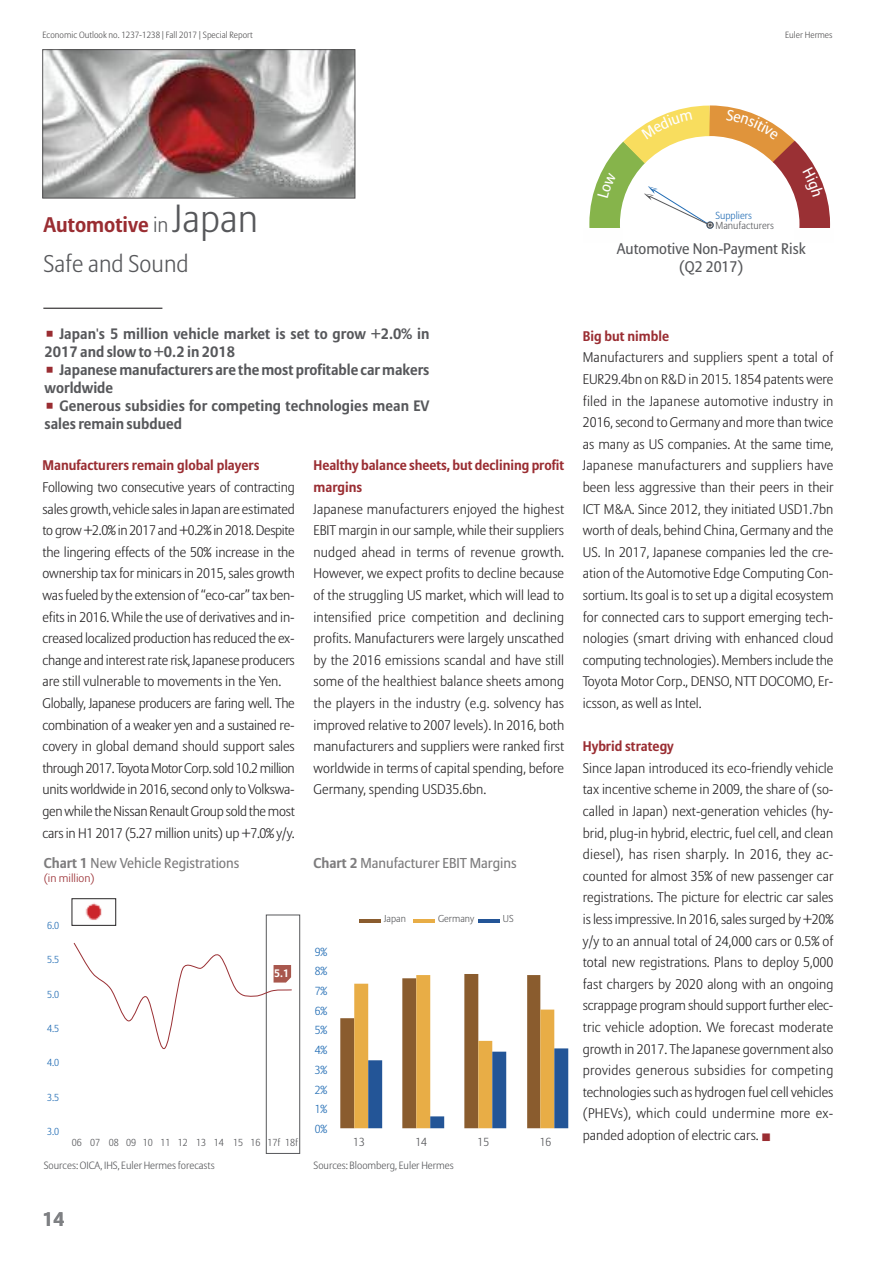
<style>
.page{position:relative;width:893px;height:1263px;background:#fff}
.page>*{position:absolute;margin:0;border:0;box-sizing:border-box;transform-origin:0 0}
.t1{font:300 24px "Allianz Sans";color:#57585b}
.t2{font:700 21px "Allianz Sans";color:#9a2d32}
.t3{font:700 19.5px "Allianz Sans";color:#7e8083}
.t4{font:15.3px/18.3px "Allianz Sans";color:#57585b;text-align:center}
.t5{font:700 15px/18px "Allianz Sans";color:#57585b}
.t6{font:14.25px "Allianz Sans";color:#7d7c7d}
.t7{font:300 13.8px/21.6px "Allianz Sans";letter-spacing:-.015em;color:#272526;text-align:justify}
.t8{font:700 13.8px/21.6px "Allianz Sans";color:#9a2d32}
.t9{font:300 11.7px "Allianz Sans";color:#216cb4}
.t10{font:300 11.7px "Allianz Sans";color:#57585b}
.t11{font:300 11.25px "Allianz Sans";color:#9a2d32;scale:1.04 1}
.t12{font:700 10.8px "Allianz Sans";color:#fefefe}
.t13{font:300 10.5px "Allianz Sans";color:#57585b}
.t14{font:300 10.2px "Allianz Sans";color:#57585b}
.t15{font:300 10.2px "Allianz Sans";color:#216cb4}
.t16{font:300 10.05px "Allianz Sans";color:#57585b}
.t17{font:300 10.05px "Allianz Sans";color:#216cb4}
.t18{font:300 9px "Allianz Sans";color:#525152}
.s1{font-weight:300;color:#57585b}
.s2{font-weight:300;font-size:39px;color:#57585b}
.s3{font-weight:700}
</style>
<div class="page">
<img style="left:45px;top:51px;width:308px;height:145px">
<div style="left:43px;top:49px;width:312px;height:149px;border:1px solid #525152"></div>
<hr style="left:43px;top:308px;width:119px;height:1px;background:#272526">
<svg style="left:340px;top:974px;width:228px;height:154px"></svg>
<hr style="left:360px;top:919px;width:21px;height:3px;background:#8a5c2e">
<hr style="left:413px;top:919px;width:21px;height:4px;background:#e8ad46">
<hr style="left:479px;top:919px;width:21px;height:4px;background:#235597">
<div style="left:266px;top:915px;width:34px;height:238px;border:1px solid #57585b"></div>
<svg style="left:73px;top:942px;width:219px;height:111px"></svg>
<img style="left:85px;top:903px;width:17px;height:17px">
<div style="left:72px;top:898px;width:44px;height:27px;border:1px solid #272526"></div>
<svg style="left:589px;top:105px;width:242px;height:124px"></svg>
<p class="t18" style="left:43px;top:31px;width:212px">Economic Outlook no. 1237-1238 | Fall 2017 | Special Report</p>
<p class="t18" style="left:785px;top:31px;width:49px">Euler Hermes</p>
<h2 class="t2" style="left:43px;top:216px;width:216px">Automotive <span class="s1">in</span> <span class="s2">Japan</span></h2>
<h1 class="t1" style="left:43px;top:254px;width:147px">Safe and Sound</h1>
<p class="t4" style="left:617px;top:241px;width:190px">Automotive Non-Payment Risk (Q2 2017)</p>
<p class="t15" style="left:715px;top:211px;width:38px">Suppliers</p>
<p class="t14" style="left:715px;top:221px;width:60px">Manufacturers</p>
<p class="t5" style="left:45px;top:326px;width:386px;text-indent:15px">Japan's 5 million vehicle market is set to grow +2.0% in<br>2017 and slow to +0.2 in 2018</p>
<p class="t5" style="left:45px;top:362px;width:386px;text-indent:15px">Japanesemanufacturers are themost profitable carmakers worldwide</p>
<p class="t5" style="left:45px;top:398px;width:386px;text-indent:15px">Generous subsidies for competing technologies mean EV sales remain subdued</p>
<p class="t8" style="left:43px;top:456px;width:218px">Manufacturers remain global players</p>
<p class="t7" style="left:43px;top:477px;width:254px;text-align:left">Following two consecutive years of contracting sales growth, vehicle sales in Japan are estimated to grow +2.0% in 2017 and +0.2% in 2018. Despite the lingering effects of the 50% increase in the ownership tax for minicars in 2015, sales growth was fueled by the extension of “eco-car” tax ben&shy;efits in 2016. While the use of derivatives and in&shy;creased localized production has reduced the ex&shy;change and interest rate risk, Japanese producers are still vulnerable to movements in the Yen.<br>Globally, Japanese producers are faring well. The combination of a weaker yen and a sustained re&shy;covery in global demand should support sales through2017. ToyotaMotorCorp.sold10.2million units worldwide in 2016, second only to Volkswa&shy;genwhile theNissanRenaultGroup sold themost cars in H1 2017 (5.27 million units) up +7.0% y/y.</p>
<p class="t6" style="left:44px;top:857px;width:197px"><span class="s3">Chart 1</span> New Vehicle Registrations</p>
<p class="t11" style="left:44px;top:874px;width:50px">(in million)</p>
<p class="t17" style="left:47px;top:921px;width:14px">6.0</p>
<p class="t17" style="left:47px;top:956px;width:14px">5.5</p>
<p class="t17" style="left:47px;top:990px;width:14px">5.0</p>
<p class="t17" style="left:47px;top:1024px;width:14px">4.5</p>
<p class="t17" style="left:47px;top:1059px;width:14px">4.0</p>
<p class="t17" style="left:47px;top:1093px;width:14px">3.5</p>
<p class="t17" style="left:47px;top:1127px;width:14px">3.0</p>
<p class="t12" style="left:274px;top:969px;width:16px">5.1</p>
<p class="t16" style="left:72px;top:1138px;width:228px">06 07 08 09 10 11 12 13 14 15 16 17f 18f</p>
<p class="t13" style="left:44px;top:1161px;width:172px">Sources: OICA, IHS, Euler Hermes forecasts</p>
<p class="t8" style="left:314px;top:456px;width:252px">Healthy balance sheets, but declining profit margins</p>
<p class="t7" style="left:314px;top:499px;width:252px">Japanese manufacturers enjoyed the highest EBIT margin in our sample, while their suppliers nudged ahead in terms of revenue growth.<br>However, we expect profits to decline because of the struggling US market, which will lead to intensified price competition and declining profits. Manufacturers were largely unscathed by the 2016 emissions scandal and have still some of the healthiest balance sheets among the players in the industry (e.g. solvency has improved relative to 2007 levels). In 2016, both manufacturers and suppliers were ranked first worldwide in terms of capital spending, before Germany, spending USD35.6bn.</p>
<p class="t6" style="left:314px;top:857px;width:205px"><span class="s3">Chart 2</span> Manufacturer EBIT Margins</p>
<p class="t9" style="left:315px;top:947px;width:14px">9%</p>
<p class="t9" style="left:315px;top:966px;width:14px">8%</p>
<p class="t9" style="left:315px;top:986px;width:14px">7%</p>
<p class="t9" style="left:315px;top:1006px;width:14px">6%</p>
<p class="t9" style="left:315px;top:1025px;width:14px">5%</p>
<p class="t9" style="left:315px;top:1045px;width:14px">4%</p>
<p class="t9" style="left:315px;top:1065px;width:14px">3%</p>
<p class="t9" style="left:315px;top:1085px;width:14px">2%</p>
<p class="t9" style="left:315px;top:1104px;width:14px">1%</p>
<p class="t9" style="left:315px;top:1124px;width:14px">0%</p>
<p class="t16" style="left:384px;top:914px;width:23px">Japan</p>
<p class="t16" style="left:438px;top:914px;width:38px">Germany</p>
<p class="t16" style="left:503px;top:914px;width:12px">US</p>
<p class="t10" style="left:353px;top:1137px;width:13px">13</p>
<p class="t10" style="left:415px;top:1137px;width:13px">14</p>
<p class="t10" style="left:478px;top:1137px;width:13px">15</p>
<p class="t10" style="left:540px;top:1137px;width:13px">16</p>
<p class="t13" style="left:314px;top:1161px;width:142px">Sources: Bloomberg, Euler Hermes</p>
<h3 class="t3" style="left:43px;top:1211px;width:23px">14</h3>
<p class="t8" style="left:583px;top:326px;width:88px">Big but nimble</p>
<p class="t7" style="left:583px;top:348px;width:252px">Manufacturers and suppliers spent a total of EUR29.4bn on R&amp;D in 2015. 1854 patents were filed in the Japanese automotive industry in 2016, second to Germany and more than twice as many as US companies. At the same time, Japanese manufacturers and suppliers have been less aggressive than their peers in their ICT M&amp;A. Since 2012, they initiated USD1.7bn worth of deals, behind China, Germany and the US. In 2017, Japanese companies led the cre&shy;ation of the Automotive Edge Computing Con&shy;sortium. Its goal is to set up a digital ecosystem for connected cars to support emerging tech&shy;nologies (smart driving with enhanced cloud computing technologies). Members include the Toyota Motor Corp., DENSO, NTT DOCOMO, Er&shy;icsson, as well as Intel.</p>
<p class="t8" style="left:583px;top:737px;width:93px">Hybrid strategy</p>
<p class="t7" style="left:583px;top:758px;width:252px">Since Japan introduced its eco-friendly vehicle tax incentive scheme in 2009, the share of (so&shy;called in Japan) next-generation vehicles (hy&shy;brid, plug-in hybrid, electric, fuel cell, and clean diesel), has risen sharply. In 2016, they ac&shy;counted for almost 35% of new passenger car registrations. The picture for electric car sales is less impressive. In 2016, sales surged by +20% y/y to an annual total of 24,000 cars or 0.5% of total new registrations. Plans to deploy 5,000 fast chargers by 2020 along with an ongoing scrappage program should support further elec&shy;tric vehicle adoption. We forecast moderate growth in 2017. The Japanese government also provides generous subsidies for competing technologies such as hydrogen fuel cell vehicles (PHEVs), which could undermine more ex&shy;panded adoption of electric cars.</p>
</div>
